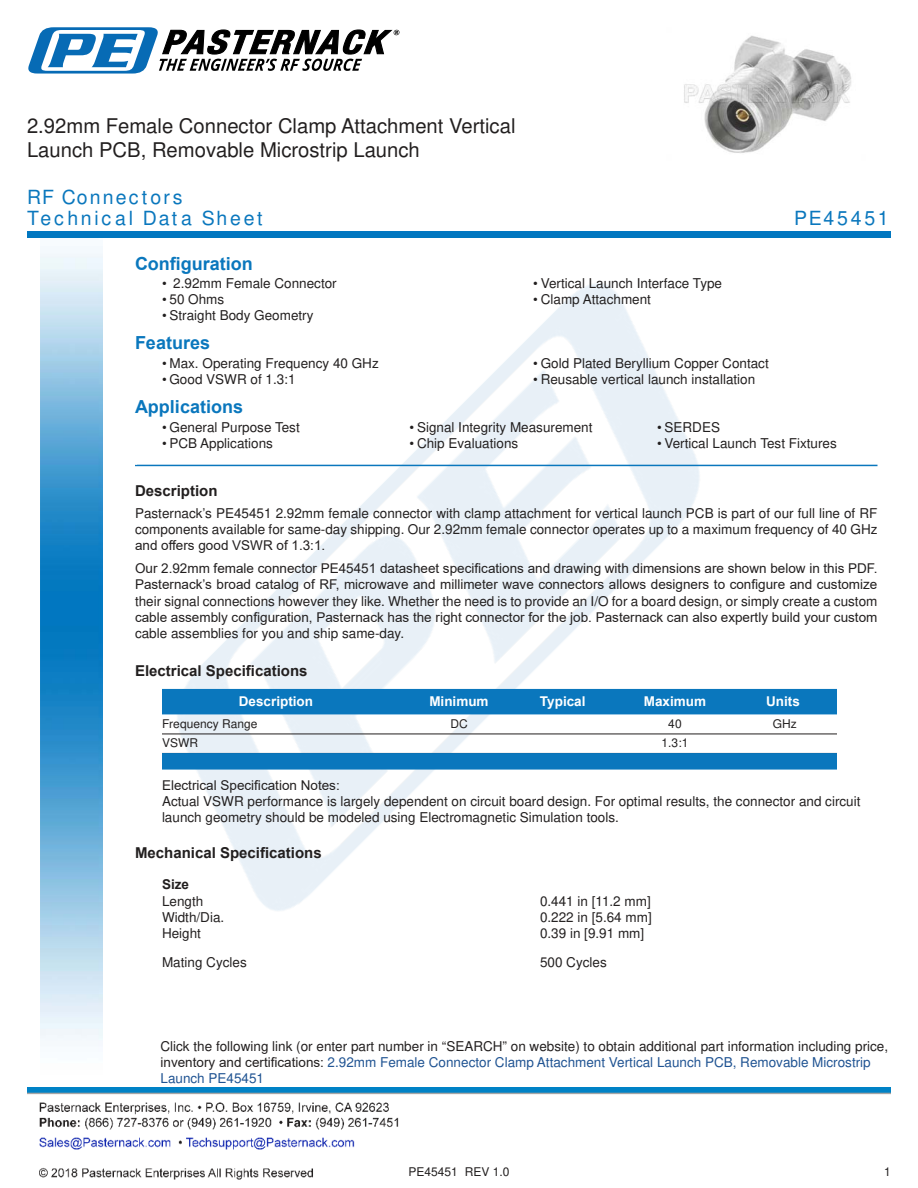
<style>
.page{position:relative;width:918px;height:1188px;background:#fff}
.page>*{position:absolute;margin:0;border:0;box-sizing:border-box;transform-origin:0 0}
.t1{font:20.25px/24.3px "Arial";color:#221f1f}
.t2{font:900 19.5px/20.4px "Arial";letter-spacing:.14em;color:#0a77bd}
.t3{font:700 18px "Arial";color:#0a77bd}
.t4{font:700 15px "Arial";color:#221f1f}
.t5{font:13.5px/16.2px "Arial";color:#221f1f;text-align:justify}
.t6{font:700 13.5px "Arial";color:#fff}
.t7{font:700 13.5px "Arial";color:#221f1f}
.t8{font:12px "Arial";color:#221f1f}
.t9{font:700 7.5px "Arial";color:#fff}
.s1{color:#1f5392}
</style>
<div class="page">
<img style="left:39px;top:1102px;width:360px;height:78px">
<img style="left:102px;top:246px;width:719px;height:724px">
<img style="left:40px;top:237px;width:62px;height:804px">
<img style="left:27px;top:1088px;width:864px;height:7px">
<svg style="left:28px;top:27px;width:371px;height:47px"></svg>
<div style="left:27px;top:231px;width:864px;height:6px;background:#0177c0"></div>
<hr style="left:135px;top:465px;width:743px;height:1px;background:#0a77bd">
<div style="left:162px;top:689px;width:675px;height:25px;background:#0a77bd"></div>
<hr style="left:162px;top:734px;width:675px;height:1px;background:#221f1f">
<div style="left:162px;top:753px;width:675px;height:17px;background:#0a77bd"></div>
<img style="left:684px;top:35px;width:167px;height:118px">
<h1 class="t1" style="left:27px;top:115px;width:490px">2.92mm Female Connector Clamp Attachment Vertical<br>Launch PCB, Removable Microstrip Launch</h1>
<h2 class="t2" style="left:27px;top:187px;width:237px">RF Connectors<br>Technical Data Sheet</h2>
<h3 class="t3" style="left:135px;top:251px;width:119px">Con昀椀guration</h3>
<p class="t5" style="left:162px;top:276px;width:176px">• 2.92mm Female Connector</p>
<p class="t5" style="left:162px;top:292px;width:64px">• 50 Ohms</p>
<p class="t5" style="left:162px;top:309px;width:153px">• Straight Body Geometry</p>
<h3 class="t3" style="left:135px;top:330px;width:77px">Features</h3>
<p class="t5" style="left:162px;top:357px;width:218px">• Max. Operating Frequency 40 GHz</p>
<p class="t5" style="left:162px;top:373px;width:135px">• Good VSWR of 1.3:1</p>
<p class="t5" style="left:533px;top:276px;width:190px">• Vertical Launch Interface Type</p>
<p class="t5" style="left:533px;top:292px;width:119px">• Clamp Attachment</p>
<p class="t5" style="left:533px;top:357px;width:237px">• Gold Plated Beryllium Copper Contact</p>
<p class="t5" style="left:533px;top:373px;width:224px">• Reusable vertical launch installation</p>
<h2 class="t2" style="left:794px;top:208px;width:96px">PE45451</h2>
<h3 class="t3" style="left:135px;top:394px;width:110px">Applications</h3>
<p class="t5" style="left:162px;top:421px;width:139px">• General Purpose Test</p>
<p class="t5" style="left:162px;top:437px;width:113px">• PCB Applications</p>
<p class="t5" style="left:410px;top:421px;width:185px">• Signal Integrity Measurement</p>
<p class="t5" style="left:410px;top:437px;width:110px">• Chip Evaluations</p>
<p class="t5" style="left:657px;top:421px;width:65px">• SERDES</p>
<p class="t5" style="left:657px;top:437px;width:181px">• Vertical Launch Test Fixtures</p>
<p class="t9" style="left:135px;top:458px;width:4px">.</p>
<p class="t4" style="left:135px;top:480px;width:84px">Description</p>
<p class="t5" style="left:135px;top:506px;width:744px">Pasternack’s PE45451 2.92mm female connector with clamp attachment for vertical launch PCB is part of our full line of RF components available for same-day shipping. Our 2.92mm female connector operates up to a maximum frequency of 40 GHz and o昀昀ers good VSWR of 1.3:1.</p>
<p class="t5" style="left:135px;top:560px;width:744px">Our 2.92mm female connector PE45451 datasheet speci昀椀cations and drawing with dimensions are shown below in this PDF.<br>Pasternack’s broad catalog of RF, microwave and millimeter wave connectors allows designers to con昀椀gure and customize their signal connections however they like. Whether the need is to provide an I/O for a board design, or simply create a custom cable assembly con昀椀guration, Pasternack has the right connector for the job. Pasternack can also expertly build your custom cable assemblies for you and ship same-day.</p>
<p class="t4" style="left:135px;top:660px;width:174px">Electrical Speci昀椀cations</p>
<p class="t6" style="left:239px;top:692px;width:76px">Description</p>
<p class="t6" style="left:429px;top:692px;width:61px">Minimum</p>
<p class="t6" style="left:540px;top:692px;width:47px">Typical</p>
<p class="t6" style="left:644px;top:692px;width:64px">Maximum</p>
<p class="t6" style="left:766px;top:692px;width:35px">Units</p>
<p class="t8" style="left:162px;top:719px;width:97px">Frequency Range</p>
<p class="t8" style="left:450px;top:719px;width:19px">DC</p>
<p class="t8" style="left:668px;top:719px;width:15px">40</p>
<p class="t8" style="left:773px;top:719px;width:25px">GHz</p>
<p class="t8" style="left:162px;top:739px;width:37px">VSWR</p>
<p class="t8" style="left:662px;top:739px;width:28px">1.3:1</p>
<p class="t5" style="left:162px;top:777px;width:700px;text-align:left">Electrical Speci昀椀cation Notes:<br>Actual VSWR performance is largely dependent on circuit board design. For optimal results, the connector and circuit launch geometry should be modeled using Electromagnetic Simulation tools.</p>
<p class="t4" style="left:135px;top:842px;width:188px">Mechanical Speci昀椀cations</p>
<p class="t7" style="left:162px;top:875px;width:29px">Size</p>
<p class="t5" style="left:162px;top:894px;width:43px">Length</p>
<p class="t5" style="left:540px;top:894px;width:112px">0.441 in [11.2 mm]</p>
<p class="t5" style="left:162px;top:910px;width:64px">Width/Dia.</p>
<p class="t5" style="left:540px;top:910px;width:113px">0.222 in [5.64 mm]</p>
<p class="t5" style="left:162px;top:926px;width:41px">Height</p>
<p class="t5" style="left:540px;top:926px;width:106px">0.39 in [9.91 mm]</p>
<p class="t5" style="left:162px;top:955px;width:86px">Mating Cycles</p>
<p class="t5" style="left:540px;top:955px;width:68px">500 Cycles</p>
<p class="t5" style="left:160px;top:1039px;width:729px;text-align:left">Click the following link (or enter part number in “SEARCH” on website) to obtain additional part information including price, inventory and certi昀椀cations: <span class="s1">2.92mm Female Connector Clamp Attachment Vertical Launch PCB, Removable Microstrip<br>Launch PE45451</span></p>
<p class="t8" style="left:409px;top:1167px;width:102px">PE45451 REV 1.0</p>
<p class="t8" style="left:884px;top:1167px;width:8px">1</p>
</div>
